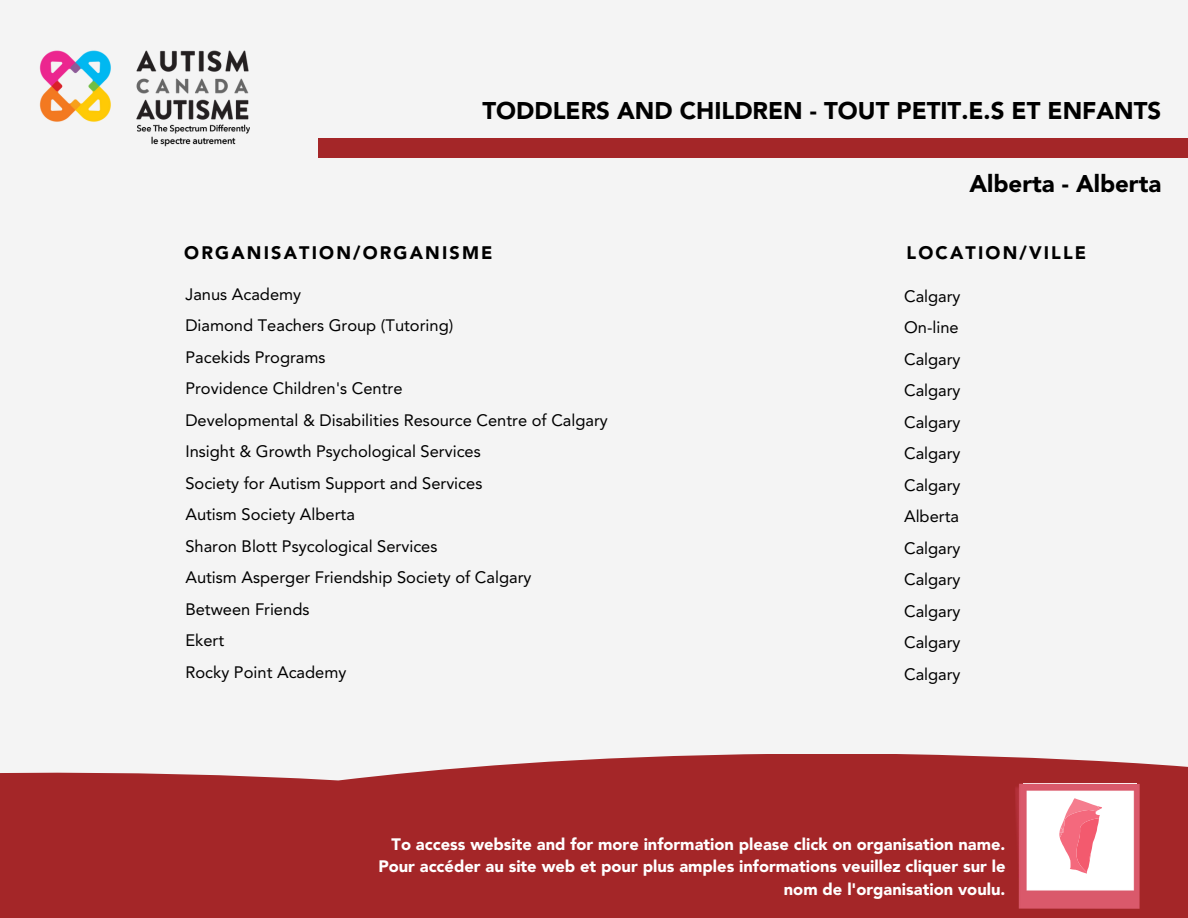
<style>
.page{position:relative;width:1188px;height:918px;background:#f4f4f4}
.page>*{position:absolute;margin:0;border:0;box-sizing:border-box;transform-origin:0 0}
.t1{font:900 24px "Avenir LT Std";color:#000}
.t2{font:900 18px "Avenir LT Std";letter-spacing:.12em;color:#000}
.t3{font:16.5px "Avenir LT Std";color:#000}
.t4{font:900 16.5px/22.5px "Avenir LT Std";color:#fff;text-align:right}
</style>
<div class="page">
<div style="left:319px;top:138px;width:869px;height:20px;background:#a42628"></div>
<img style="left:39px;top:50px;width:211px;height:97px">
<div style="left:0;top:754px;width:1188px;height:164px;background:#a42628"></div>
<img style="left:1015px;top:784px;width:125px;height:125px">
<p class="t1" style="left:483px;top:100px;width:680px">TODDLERS AND CHILDREN - TOUT PETIT.E.S ET ENFANTS</p>
<h1 class="t1" style="left:969px;top:174px;width:193px">Alberta - Alberta</h1>
<p class="t2" style="left:184px;top:246px;width:310px">ORGANISATION/ORGANISME</p>
<p class="t2" style="left:907px;top:246px;width:181px">LOCATION/VILLE</p>
<h2 class="t3" style="left:185px;top:287px;width:117px">Janus Academy</h2>
<p class="t3" style="left:185px;top:319px;width:269px">Diamond Teachers Group (Tutoring)</p>
<h3 class="t3" style="left:185px;top:350px;width:142px">Pacekids Programs</h3>
<p class="t3" style="left:185px;top:382px;width:219px">Providence Children's Centre</p>
<p class="t3" style="left:185px;top:413px;width:424px">Developmental &amp; Disabilities Resource Centre of Calgary</p>
<p class="t3" style="left:185px;top:445px;width:297px">Insight &amp; Growth Psychological Services</p>
<p class="t3" style="left:185px;top:476px;width:298px">Society for Autism Support and Services</p>
<p class="t3" style="left:185px;top:508px;width:171px">Autism Society Alberta</p>
<p class="t3" style="left:185px;top:539px;width:254px">Sharon Blott Psycological Services</p>
<p class="t3" style="left:185px;top:571px;width:348px">Autism Asperger Friendship Society of Calgary</p>
<p class="t3" style="left:185px;top:602px;width:126px">Between Friends</p>
<p class="t3" style="left:185px;top:634px;width:40px">Ekert</p>
<p class="t3" style="left:185px;top:665px;width:163px">Rocky Point Academy</p>
<p class="t3" style="left:904px;top:289px;width:58px">Calgary</p>
<p class="t3" style="left:904px;top:321px;width:56px">On-line</p>
<p class="t3" style="left:904px;top:352px;width:58px">Calgary</p>
<p class="t3" style="left:904px;top:384px;width:58px">Calgary</p>
<p class="t3" style="left:904px;top:415px;width:58px">Calgary</p>
<p class="t3" style="left:904px;top:447px;width:58px">Calgary</p>
<p class="t3" style="left:904px;top:478px;width:58px">Calgary</p>
<p class="t3" style="left:904px;top:510px;width:56px">Alberta</p>
<p class="t3" style="left:904px;top:541px;width:58px">Calgary</p>
<p class="t3" style="left:904px;top:573px;width:58px">Calgary</p>
<p class="t3" style="left:904px;top:604px;width:58px">Calgary</p>
<p class="t3" style="left:904px;top:636px;width:58px">Calgary</p>
<p class="t3" style="left:904px;top:667px;width:58px">Calgary</p>
<p class="t4" style="left:378px;top:834px;width:629px">To access website and for more information please click on organisation name.<br>Pour accéder au site web et pour plus amples informations veuillez cliquer sur le nom de l'organisation voulu.</p>
</div>
